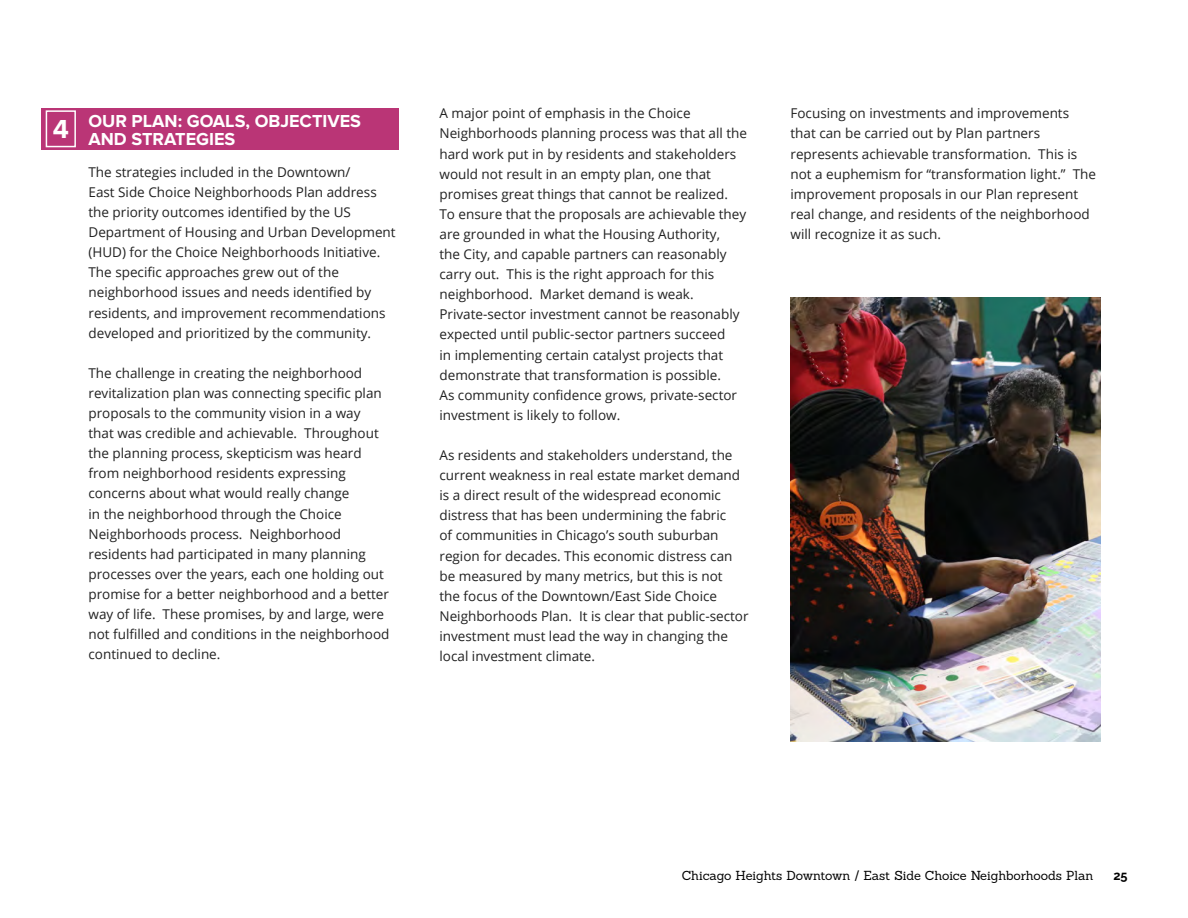
<style>
.page{position:relative;width:1188px;height:918px;background:#fff}
.page>*{position:absolute;margin:0;border:0;box-sizing:border-box;transform-origin:0 0}
.Sub-Section_Heading{font:700 27px "Proxima Nova";color:#fff}
.Sub-Section_Heading-2{font:700 18px/18px "Proxima Nova";color:#fff}
.Body_Text_Typical{font:13.5px/20.1px "Open Sans";color:#212121}
.t1{font:12.75px "Sanchez";letter-spacing:-.01em;color:#000}
.t2{font:700 12.75px "Raleway";color:#000}
</style>
<div class="page">
<div style="left:42px;top:108px;width:357px;height:42px;background:#ba3576"></div>
<div style="left:46px;top:110px;width:30px;height:37px;border:2px solid #fff"></div>
<img style="left:790px;top:298px;width:311px;height:444px">
<p class="Sub-Section_Heading" style="left:53px;top:113px;width:18px">4</p>
<p class="Sub-Section_Heading-2" style="left:88px;top:112px;width:274px">OUR PLAN: GOALS, OBJECTIVES<br>AND STRATEGIES</p>
<p class="Body_Text_Typical" style="left:88px;top:162px;width:309px">The strategies included in the Downtown/<br>East Side Choice Neighborhoods Plan address the priority outcomes identified by the US Department of Housing and Urban Development (HUD) for the Choice Neighborhoods Initiative.<br>The specific approaches grew out of the neighborhood issues and needs identified by residents, and improvement recommendations developed and prioritized by the community.</p>
<p class="Body_Text_Typical" style="left:88px;top:363px;width:303px">The challenge in creating the neighborhood revitalization plan was connecting specific plan proposals to the community vision in a way<br>that was credible and achievable. Throughout the planning process, skepticism was heard from neighborhood residents expressing concerns about what would really change<br>in the neighborhood through the Choice Neighborhoods process. Neighborhood residents had participated in many planning processes over the years, each one holding out promise for a better neighborhood and a better way of life. These promises, by and large, were not fulfilled and conditions in the neighborhood continued to decline.</p>
<p class="Body_Text_Typical" style="left:440px;top:103px;width:309px">A major point of emphasis in the Choice Neighborhoods planning process was that all the hard work put in by residents and stakeholders would not result in an empty plan, one that promises great things that cannot be realized.<br>To ensure that the proposals are achievable they are grounded in what the Housing Authority,<br>the City, and capable partners can reasonably carry out. This is the right approach for this neighborhood. Market demand is weak.<br>Private-sector investment cannot be reasonably expected until public-sector partners succeed<br>in implementing certain catalyst projects that demonstrate that transformation is possible.<br>As community confidence grows, private-sector investment is likely to follow.</p>
<p class="Body_Text_Typical" style="left:440px;top:445px;width:311px">As residents and stakeholders understand, the current weakness in real estate market demand is a direct result of the widespread economic distress that has been undermining the fabric<br>of communities in Chicago’s south suburban region for decades. This economic distress can be measured by many metrics, but this is not<br>the focus of the Downtown/East Side Choice Neighborhoods Plan. It is clear that public-sector investment must lead the way in changing the local investment climate.</p>
<p class="Body_Text_Typical" style="left:790px;top:103px;width:307px">Focusing on investments and improvements that can be carried out by Plan partners represents achievable transformation. This is not a euphemism for “transformation light.” The improvement proposals in our Plan represent real change, and residents of the neighborhood will recognize it as such.</p>
<p class="t1" style="left:682px;top:867px;width:413px">Chicago Heights Downtown / East Side Choice Neighborhoods Plan</p>
<p class="t2" style="left:1113px;top:869px;width:16px">25</p>
</div>
